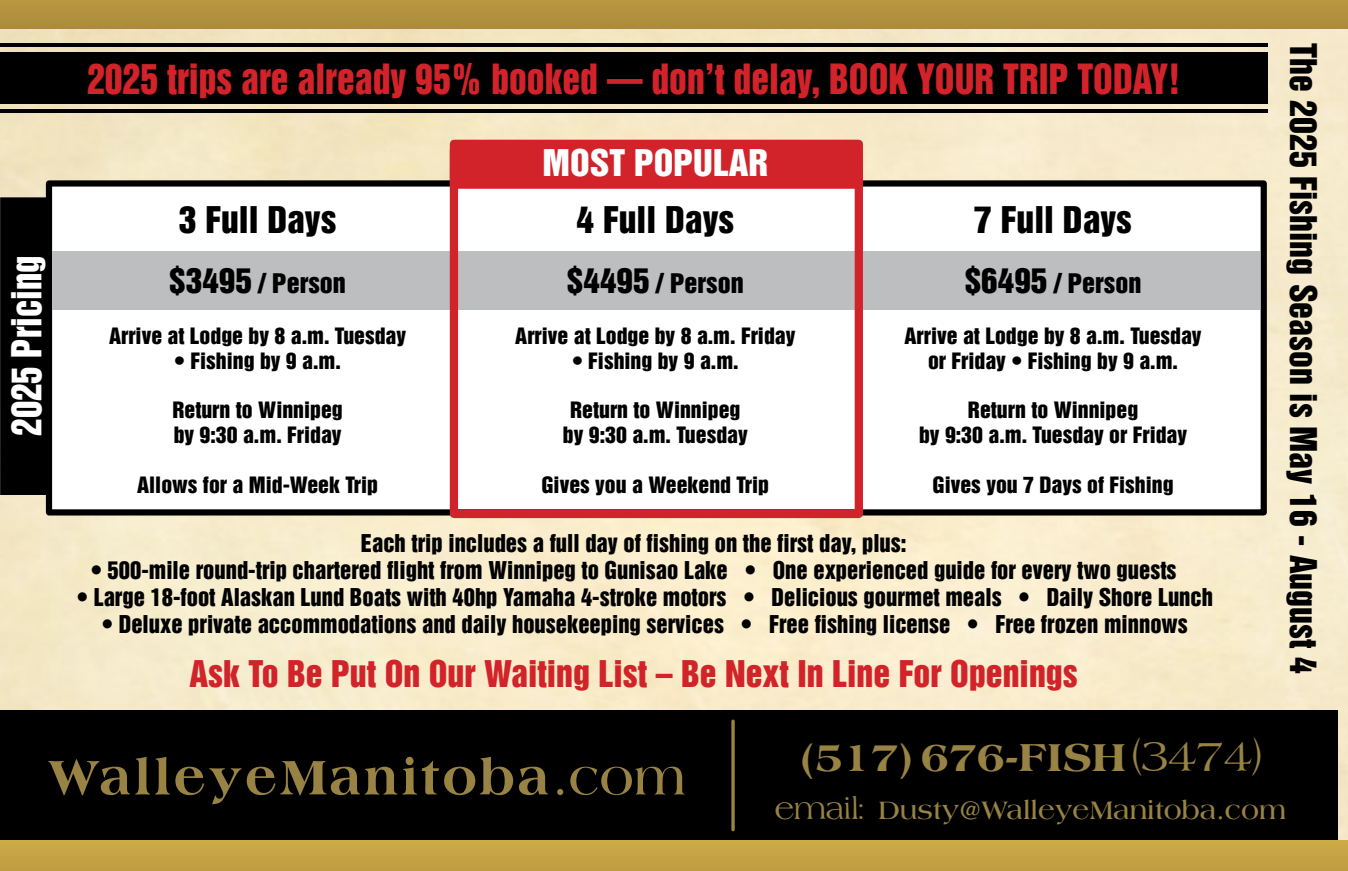
<style>
.page{position:relative;width:1348px;height:871px;background:#fff}
.page>*{position:absolute;margin:0;border:0;box-sizing:border-box;transform-origin:0 0}
.t1{font:800 51.75px "Americana";letter-spacing:.05em;color:#988344}
.t2{font:800 41.85px "Americana";color:#988344}
.t3{font:38.25px "Helvetica Inserat";color:#d2232a;scale:.93 1}
.t4{font:38.02px "Helvetica Inserat";color:#fff;scale:.91 1}
.t5{font:33.75px "Helvetica Inserat";color:#d2232a}
.t6{font:33.75px "Helvetica Inserat";color:#000}
.t7{font:33.75px "Helvetica Inserat";color:#000;scale:1.05 1}
.t8{font:33.75px "Helvetica Inserat";color:#fff;scale:1.05 1}
.t9{font:700 27px "Americana";color:#988344}
.t10{font:24.75px "Helvetica Inserat";color:#000;scale:1.05 1}
.t11{font:22.5px "Helvetica Inserat";color:#000}
.t12{font:20.7px/24.8px "Helvetica Inserat";color:#000;text-align:center;scale:1.05 1}
.s1{font-size:31.5px}
.s2{font-weight:700}
.s3{font-size:42.3px}
.s4{font-weight:400;font-size:38.7px}
.s5{font-weight:400}
</style>
<div class="page">
<img style="left:0;top:29px;width:1347px;height:811px">
<div style="left:0;top:0;width:1347px;height:29px;background:#b2913e"></div>
<div style="left:0;top:710px;width:1337px;height:132px;background:#000"></div>
<hr style="left:731px;top:721px;width:3px;height:108px;background:#988344">
<div style="left:0;top:840px;width:1347px;height:31px;background:#c6a444"></div>
<div style="left:0;top:53px;width:1267px;height:51px;background:#000"></div>
<hr style="left:0;top:109px;width:1267px;height:4px;background:#000">
<hr style="left:0;top:43px;width:1267px;height:4px;background:#000">
<div style="left:1px;top:198px;width:46px;height:296px;background:#000"></div>
<div style="left:0;top:197px;width:48px;height:298px;border:2px solid #000"></div>
<div style="left:49px;top:183px;width:1214px;height:329px;background:#fff"></div>
<div style="left:46px;top:180px;width:1220px;height:335px;border:6px solid #000"></div>
<div style="left:52px;top:251px;width:1207px;height:59px;background:#bcbec0"></div>
<div style="left:450px;top:140px;width:413px;height:378px;border:8px solid #d2232a"></div>
<div style="left:450px;top:146px;width:413px;height:43px;background:#d2232a"></div>
<h3 class="t4" style="left:4px;top:435px;width:199px;rotate:-90deg">2025 Pricing</h3>
<h3 class="t3" style="left:87px;top:56px;width:1176px">2025 trips are already 95% booked — don’t delay, BOOK YOUR TRIP TODAY!</h3>
<h3 class="t8" style="left:542px;top:142px;width:216px">MOST POPULAR</h3>
<h3 class="t7" style="left:179px;top:199px;width:152px">3 Full Days</h3>
<h3 class="t7" style="left:576px;top:199px;width:152px">4 Full Days</h3>
<h3 class="t7" style="left:974px;top:199px;width:152px">7 Full Days</h3>
<p class="t10" style="left:169px;top:269px;width:170px"><span class="s1">$3495</span> / Person</p>
<p class="t10" style="left:567px;top:269px;width:170px"><span class="s1">$4495</span> / Person</p>
<p class="t10" style="left:964px;top:269px;width:170px"><span class="s1">$6495</span> / Person</p>
<p class="t12" style="left:515px;top:324px;width:268px">Arrive at Lodge by 8 a.m. Friday</p>
<p class="t12" style="left:572px;top:348px;width:160px">• Fishing by 9 a.m.</p>
<p class="t12" style="left:563px;top:398px;width:177px">Return to Winnipeg by 9:30 a.m. Tuesday</p>
<p class="t12" style="left:541px;top:472px;width:218px">Gives you a Weekend Trip</p>
<p class="t12" style="left:109px;top:324px;width:284px">Arrive at Lodge by 8 a.m. Tuesday</p>
<p class="t12" style="left:174px;top:348px;width:160px">• Fishing by 9 a.m.</p>
<p class="t12" style="left:172px;top:398px;width:164px;text-align:left">Return to Winnipeg by 9:30 a.m. Friday</p>
<p class="t12" style="left:137px;top:472px;width:231px">Allows for a Mid-Week Trip</p>
<p class="t12" style="left:904px;top:324px;width:284px">Arrive at Lodge by 8 a.m. Tuesday or Friday • Fishing by 9 a.m.</p>
<p class="t12" style="left:919px;top:398px;width:257px">Return to Winnipeg<br>by 9:30 a.m. Tuesday or Friday</p>
<p class="t12" style="left:932px;top:472px;width:231px">Gives you 7 Days of Fishing</p>
<p class="t11" style="left:361px;top:530px;width:547px">Each trip includes a full day of fishing on the first day, plus:</p>
<p class="t11" style="left:91px;top:557px;width:1087px">• 500-mile round-trip chartered flight from Winnipeg to Gunisao Lake • One experienced guide for every two guests</p>
<p class="t11" style="left:77px;top:584px;width:1137px">• Large 18-foot Alaskan Lund Boats with 40hp Yamaha 4-stroke motors • Delicious gourmet meals • Daily Shore Lunch</p>
<p class="t11" style="left:102px;top:611px;width:1087px">• Deluxe private accommodations and daily housekeeping services • Free fishing license • Free frozen minnows</p>
<h3 class="t5" style="left:189px;top:654px;width:889px">Ask To Be Put On Our Waiting List – Be Next In Line For Openings</h3>
<h3 class="t6" style="left:1323px;top:43px;width:632px;rotate:90deg">The 2025 Fishing Season is May 16 - August 4</h3>
<h1 class="t1" style="left:48px;top:746px;width:639px">WalleyeManitoba<span class="s2">.com</span></h1>
<h2 class="t2" style="left:799px;top:733px;width:464px">(517) <span class="s3">676</span>-FISH <span class="s4">(3474)</span></h2>
<p class="t9" style="left:775px;top:795px;width:512px"><span class="s5">email:</span> Dusty@WalleyeManitoba.com</p>
</div>
